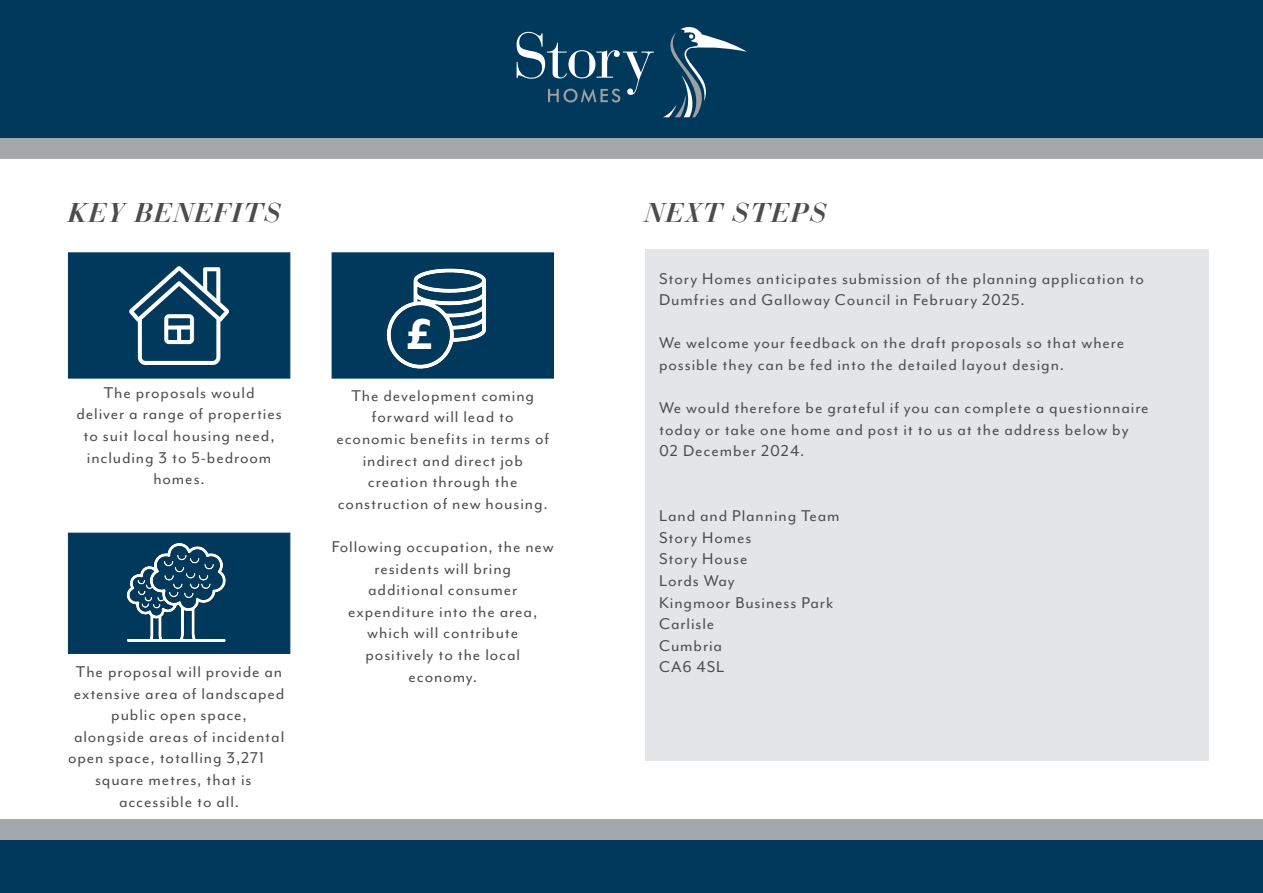
<style>
.page{position:relative;width:1263px;height:893px;background:#00395c}
.page>*{position:absolute;margin:0;border:0;box-sizing:border-box;transform-origin:0 0}
.t1{font:800 49.35px "Mr Eaves Mod OT";color:#fff}
.t2{font:italic 700 27px "Bauer Bodoni Std";letter-spacing:.05em;color:#4b4c4d}
.t3{font:18px/21.6px "Mr Eaves Mod OT";letter-spacing:.05em;color:#4b4c4d;text-align:center}
</style>
<div class="page">
<div style="left:0;top:159px;width:1263px;height:681px;background:#fff"></div>
<div style="left:0;top:138px;width:1263px;height:21px;background:#a3a7a9"></div>
<div style="left:0;top:819px;width:1263px;height:21px;background:#a3a7a9"></div>
<div style="left:68px;top:252px;width:222px;height:126px;background:#00395c;border:1px solid #00395c"></div>
<div style="left:68px;top:533px;width:222px;height:121px;background:#00395c;border:1px solid #00395c"></div>
<img style="left:130px;top:267px;width:99px;height:97px">
<img style="left:126px;top:543px;width:100px;height:99px">
<div style="left:645px;top:250px;width:563px;height:511px;background:#e4e5e7"></div>
<svg style="left:517px;top:32px;width:137px;height:71px"></svg>
<svg style="left:663px;top:27px;width:83px;height:90px"></svg>
<div style="left:332px;top:252px;width:222px;height:126px;background:#00395c;border:1px solid #00395c"></div>
<img style="left:386px;top:268px;width:100px;height:101px">
<div style="left:394px;top:308px;width:51px;height:54px;background:#00395c;border-radius:50%"></div>
<p class="t2" style="left:68px;top:196px;width:214px">KEY BENEFITS</p>
<p class="t3" style="left:104px;top:382px;width:152px">The proposals would</p>
<p class="t3" style="left:76px;top:403px;width:207px">deliver a range of properties to suit local housing need,</p>
<p class="t3" style="left:87px;top:446px;width:186px">including 3 to 5-bedroom homes.</p>
<p class="t3" style="left:74px;top:661px;width:212px">The proposal will provide an extensive area of landscaped public open space,</p>
<p class="t3" style="left:74px;top:725px;width:212px">alongside areas of incidental</p>
<p class="t3" style="left:68px;top:747px;width:198px">open space, totalling 3,271</p>
<p class="t3" style="left:95px;top:769px;width:158px">square metres, that is</p>
<p class="t3" style="left:119px;top:790px;width:122px">accessible to all.</p>
<p class="t1" style="left:407px;top:306px;width:29px">£</p>
<p class="t3" style="left:351px;top:384px;width:184px">The development coming forward will lead to</p>
<p class="t3" style="left:336px;top:428px;width:214px">economic benefits in terms of indirect and direct job</p>
<p class="t3" style="left:368px;top:471px;width:151px">creation through the</p>
<p class="t3" style="left:338px;top:492px;width:211px">construction of new housing.</p>
<p class="t3" style="left:332px;top:536px;width:223px">Following occupation, the new residents will bring</p>
<p class="t3" style="left:368px;top:579px;width:151px">additional consumer</p>
<p class="t3" style="left:348px;top:600px;width:191px">expenditure into the area, which will contribute</p>
<p class="t3" style="left:365px;top:644px;width:156px">positively to the local</p>
<p class="t3" style="left:408px;top:665px;width:70px">economy.</p>
<p class="t2" style="left:645px;top:196px;width:183px">NEXT STEPS</p>
<p class="t3" style="left:659px;top:267px;width:486px;text-align:left">Story Homes anticipates submission of the planning application to<br>Dumfries and Galloway Council in February 2025.</p>
<p class="t3" style="left:659px;top:332px;width:467px;text-align:left">We welcome your feedback on the draft proposals so that where possible they can be fed into the detailed layout design.</p>
<p class="t3" style="left:659px;top:397px;width:491px;text-align:left">We would therefore be grateful if you can complete a questionnaire today or take one home and post it to us at the address below by<br>02 December 2024.</p>
<p class="t3" style="left:659px;top:505px;width:182px">Land and Planning Team</p>
<p class="t3" style="left:659px;top:526px;width:94px">Story Homes</p>
<p class="t3" style="left:659px;top:548px;width:90px">Story House</p>
<p class="t3" style="left:659px;top:570px;width:77px">Lords Way</p>
<p class="t3" style="left:659px;top:591px;width:176px">Kingmoor Business Park</p>
<p class="t3" style="left:659px;top:613px;width:57px">Carlisle</p>
<p class="t3" style="left:659px;top:634px;width:65px">Cumbria</p>
<p class="t3" style="left:659px;top:656px;width:67px">CA6 4SL</p>
</div>
